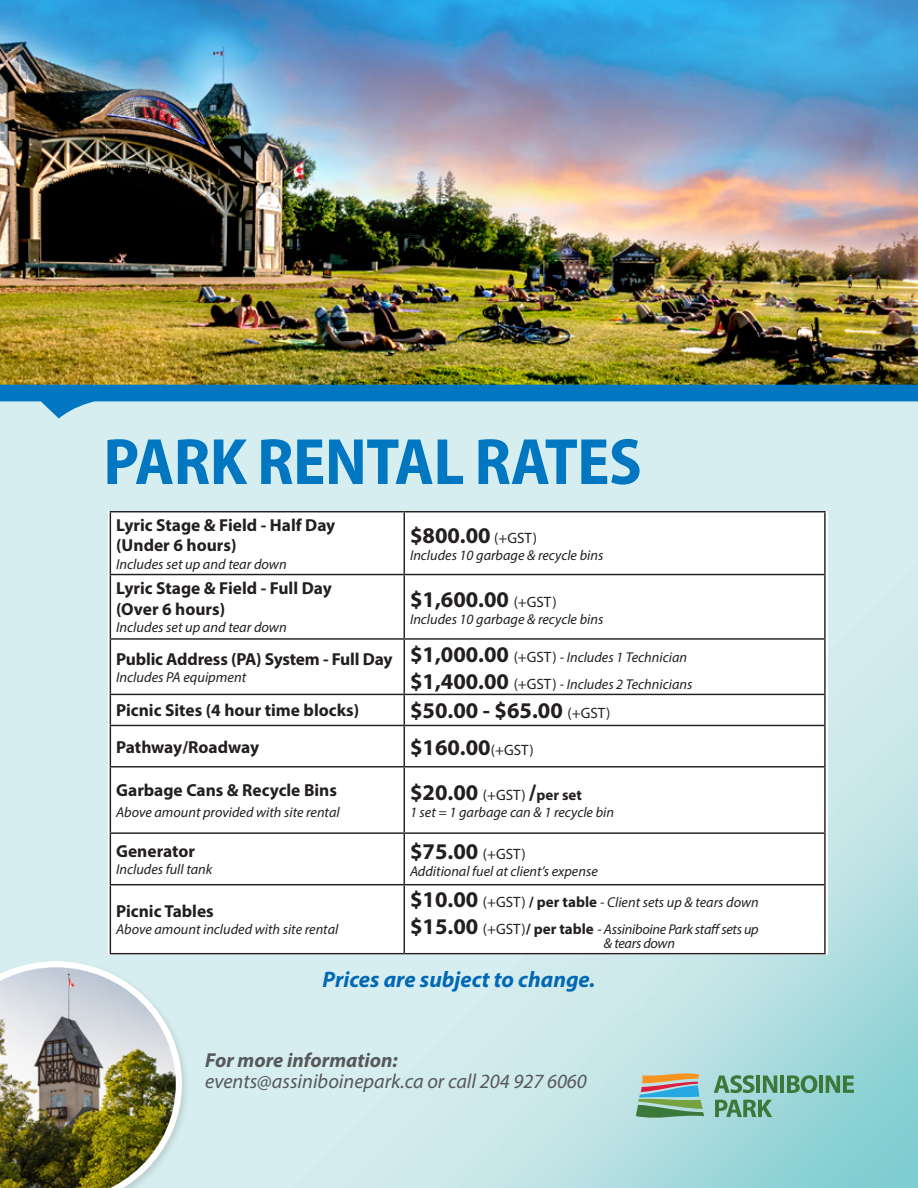
<style>
.page{position:relative;width:918px;height:1188px;background:#d6eeef}
.page>*{position:absolute;margin:0;border:0;box-sizing:border-box;transform-origin:0 0}
.t1{font:700 semi-condensed 66px "Myriad Pro";letter-spacing:-.01em;color:#0077c0}
.t2{font:700 22.5px "Myriad Pro";color:#231f20}
.t3{font:italic 700 22.5px "Myriad Pro";color:#0168b5}
.t4{font:italic 20.25px "Myriad Pro";color:#57585a}
.t5{font:italic 700 20.25px "Myriad Pro";color:#57585a}
.t6{font:700 17.4px "Myriad Pro";color:#231f20}
.t7{font:italic 14.4px "Myriad Pro";color:#231f20}
.t8{font:italic 14.25px "Myriad Pro";color:#231f20}
.t9{font:italic 14.25px "Myriad Pro";letter-spacing:-.02em;color:#231f20}
.s1{font-weight:400;font-size:15px}
.s2{font-weight:700;font-style:normal;font-size:22.5px}
.s3{font-style:normal;font-size:15px}
.s4{font-size:15px}
.s5{font-weight:700;font-style:normal;font-size:15px}
</style>
<div class="page">
<img style="left:449px;top:548px;width:469px;height:640px">
<img style="left:0;top:0;width:918px;height:385px">
<svg style="left:0;top:385px;width:918px;height:34px"></svg>
<svg style="left:636px;top:1073px;width:68px;height:45px;background:#8fa88e"></svg>
<svg style="left:714px;top:1075px;width:40px;height:18px"></svg>
<hr style="left:756px;top:1076px;width:4px;height:17px;background:#3c7839">
<svg style="left:763px;top:1076px;width:14px;height:17px"></svg>
<hr style="left:780px;top:1076px;width:4px;height:17px;background:#3c7839">
<svg style="left:787px;top:1075px;width:30px;height:18px"></svg>
<hr style="left:819px;top:1076px;width:4px;height:17px;background:#3c7839">
<svg style="left:826px;top:1076px;width:28px;height:17px"></svg>
<svg style="left:715px;top:1100px;width:57px;height:17px"></svg>
<div style="left:108px;top:511px;width:719px;height:444px;background:#fff"></div>
<hr style="left:404px;top:511px;width:422px;height:1px;background:#231f20">
<hr style="left:824px;top:512px;width:2px;height:62px;background:#231f20">
<hr style="left:404px;top:574px;width:422px;height:1px;background:#231f20">
<hr style="left:824px;top:575px;width:2px;height:63px;background:#231f20">
<hr style="left:404px;top:766px;width:422px;height:2px;background:#231f20">
<hr style="left:404px;top:638px;width:422px;height:2px;background:#231f20">
<hr style="left:404px;top:694px;width:422px;height:1px;background:#231f20">
<hr style="left:404px;top:725px;width:422px;height:1px;background:#231f20">
<hr style="left:824px;top:640px;width:2px;height:54px;background:#231f20">
<hr style="left:824px;top:695px;width:2px;height:30px;background:#231f20">
<hr style="left:824px;top:726px;width:2px;height:40px;background:#231f20">
<hr style="left:824px;top:768px;width:2px;height:64px;background:#231f20">
<hr style="left:824px;top:885px;width:2px;height:68px;background:#231f20">
<hr style="left:404px;top:953px;width:422px;height:1px;background:#231f20">
<hr style="left:404px;top:832px;width:422px;height:2px;background:#231f20">
<hr style="left:824px;top:834px;width:2px;height:50px;background:#231f20">
<hr style="left:404px;top:884px;width:422px;height:1px;background:#231f20">
<hr style="left:110px;top:511px;width:294px;height:1px;background:#231f20">
<hr style="left:110px;top:512px;width:1px;height:62px;background:#231f20">
<hr style="left:404px;top:512px;width:1px;height:62px;background:#231f20">
<hr style="left:110px;top:574px;width:294px;height:1px;background:#231f20">
<hr style="left:110px;top:575px;width:1px;height:63px;background:#231f20">
<hr style="left:404px;top:575px;width:1px;height:63px;background:#231f20">
<hr style="left:110px;top:638px;width:294px;height:2px;background:#231f20">
<hr style="left:110px;top:640px;width:1px;height:54px;background:#231f20">
<hr style="left:404px;top:640px;width:1px;height:54px;background:#231f20">
<hr style="left:110px;top:694px;width:294px;height:1px;background:#231f20">
<hr style="left:110px;top:695px;width:1px;height:30px;background:#231f20">
<hr style="left:404px;top:695px;width:1px;height:30px;background:#231f20">
<hr style="left:110px;top:725px;width:294px;height:1px;background:#231f20">
<hr style="left:110px;top:726px;width:1px;height:40px;background:#231f20">
<hr style="left:404px;top:726px;width:1px;height:40px;background:#231f20">
<hr style="left:110px;top:766px;width:294px;height:2px;background:#231f20">
<hr style="left:110px;top:768px;width:1px;height:64px;background:#231f20">
<hr style="left:404px;top:768px;width:1px;height:64px;background:#231f20">
<hr style="left:110px;top:832px;width:294px;height:2px;background:#231f20">
<hr style="left:110px;top:834px;width:1px;height:50px;background:#231f20">
<hr style="left:404px;top:834px;width:1px;height:50px;background:#231f20">
<hr style="left:110px;top:884px;width:294px;height:1px;background:#231f20">
<hr style="left:110px;top:885px;width:1px;height:68px;background:#231f20">
<hr style="left:404px;top:885px;width:1px;height:68px;background:#231f20">
<hr style="left:110px;top:953px;width:294px;height:1px;background:#231f20">
<div style="left:0;top:959px;width:190px;height:229px;background:#231f20;opacity:.15"></div>
<img style="left:0;top:961px;width:182px;height:227px">
<p class="t1" style="left:103px;top:419px;width:540px">PARK RENTAL RATES</p>
<p class="t6" style="left:116px;top:513px;width:221px">Lyric Stage &amp; Field - Half Day</p>
<p class="t6" style="left:116px;top:534px;width:122px">(Under 6 hours)</p>
<p class="t7" style="left:116px;top:555px;width:172px">Includes set up and tear down</p>
<p class="t2" style="left:410px;top:521px;width:129px">$800.00 <span class="s1">(+GST)</span></p>
<p class="t8" style="left:410px;top:547px;width:195px">Includes 10 garbage &amp; recycle bins</p>
<p class="t6" style="left:116px;top:577px;width:217px">Lyric Stage &amp; Field - Full Day</p>
<p class="t6" style="left:116px;top:598px;width:111px">(Over 6 hours)</p>
<p class="t7" style="left:116px;top:619px;width:172px">Includes set up and tear down</p>
<p class="t6" style="left:116px;top:647px;width:278px">Public Address (PA) System - Full Day</p>
<p class="t7" style="left:116px;top:668px;width:132px">Includes PA equipment</p>
<p class="t2" style="left:410px;top:584px;width:148px">$1,600.00 <span class="s1">(+GST)</span></p>
<p class="t8" style="left:410px;top:610px;width:195px">Includes 10 garbage &amp; recycle bins</p>
<p class="t8" style="left:410px;top:648px;width:279px"><span class="s2">$1,000.00</span> <span class="s3">(+GST)</span> - Includes 1 Technician</p>
<p class="t8" style="left:410px;top:675px;width:284px"><span class="s2">$1,400.00</span> <span class="s3">(+GST)</span> - Includes 2 Technicians</p>
<p class="t6" style="left:116px;top:699px;width:245px">Picnic Sites (4 hour time blocks)</p>
<p class="t2" style="left:410px;top:696px;width:202px">$50.00 - $65.00 <span class="s1">(+GST)</span></p>
<p class="t6" style="left:116px;top:735px;width:145px">Pathway/Roadway</p>
<p class="t2" style="left:410px;top:732px;width:125px">$160.00<span class="s1">(+GST)</span></p>
<p class="t6" style="left:116px;top:779px;width:222px">Garbage Cans &amp; Recycle Bins</p>
<p class="t8" style="left:116px;top:803px;width:225px">Above amount provided with site rental</p>
<p class="t2" style="left:410px;top:778px;width:173px">$20.00 <span class="s1">(+GST)</span> /<span class="s4">per set</span></p>
<p class="t8" style="left:410px;top:803px;width:206px">1 set = 1 garbage can &amp; 1 recycle bin</p>
<p class="t6" style="left:116px;top:840px;width:80px">Generator</p>
<p class="t8" style="left:116px;top:860px;width:98px">Includes full tank</p>
<p class="t2" style="left:410px;top:837px;width:117px">$75.00 <span class="s1">(+GST)</span></p>
<p class="t8" style="left:410px;top:862px;width:189px">Additional fuel at client’s expense</p>
<p class="t8" style="left:410px;top:894px;width:350px"><span class="s2">$10.00</span> <span class="s3">(+GST)</span> <span class="s5">/ per table</span> - Client sets up &amp; tears down</p>
<p class="t9" style="left:410px;top:921px;width:350px"><span class="s2">$15.00</span> <span class="s3">(+GST)</span><span class="s5">/ per table</span> - Assiniboine Park staff sets up</p>
<p class="t9" style="left:604px;top:934px;width:73px">&amp; tears down</p>
<p class="t3" style="left:323px;top:965px;width:274px">Prices are subject to change.</p>
<p class="t6" style="left:116px;top:900px;width:99px">Picnic Tables</p>
<p class="t8" style="left:116px;top:921px;width:224px">Above amount included with site rental</p>
<p class="t5" style="left:205px;top:1047px;width:194px">For more information:</p>
<p class="t4" style="left:205px;top:1069px;width:383px">events@assiniboinepark.ca or call 204 927 6060</p>
</div>
